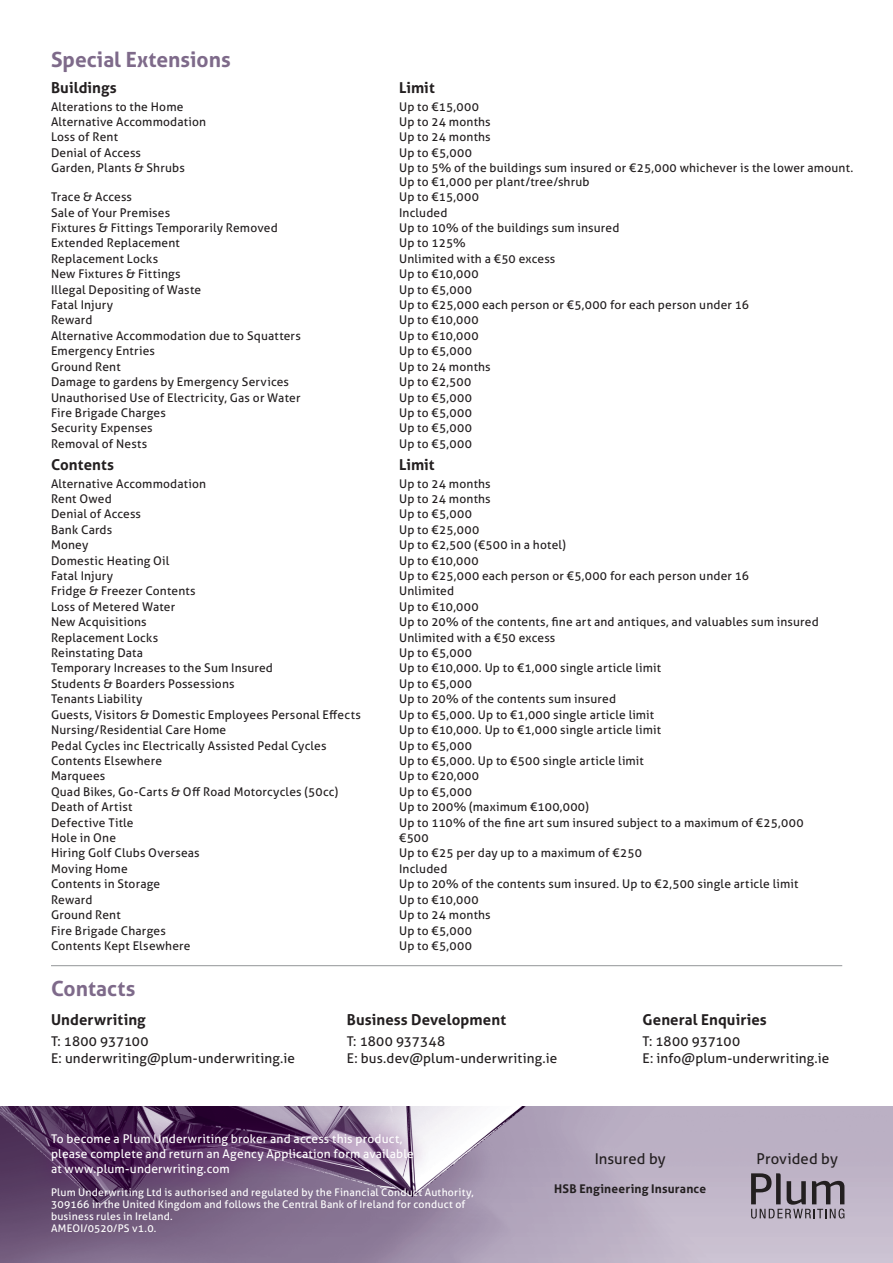
<style>
.page{position:relative;width:893px;height:1263px;background:#fff}
.page>*{position:absolute;margin:0;border:0;box-sizing:border-box;transform-origin:0 0}
.t1{font:700 21px "Aller";color:#7e6a8a}
.t2{font:700 15px "Aller";letter-spacing:.005em;color:#231f20}
.t3{font:14.85px "Aller";letter-spacing:.005em;color:#231f20}
.t4{font:13.5px/16.5px "Aller";letter-spacing:.01em;color:#231f20}
.t5{font:12px/13.5px "Aller";letter-spacing:.015em;color:#231f20}
.t6{font:12px/15px "Aller";letter-spacing:.015em;color:#fff}
.t7{font:700 12px "Aller";letter-spacing:.015em;color:#231f20}
.t8{font:10.5px/12px "Aller";letter-spacing:.02em;color:#fff}
</style>
<div class="page">
<img style="left:0;top:1107px;width:893px;height:156px">
<hr style="left:51px;top:965px;width:791px;height:1px;background:#939598">
<div style="left:33px;top:1115px;width:399px;height:79px;background:#600e69;opacity:.75"></div>
<svg style="left:751px;top:1173px;width:93px;height:45px;background:#8f8693"></svg>
<p class="t1" style="left:51px;top:46px;width:181px">Special Extensions</p>
<p class="t2" style="left:51px;top:78px;width:67px">Buildings</p>
<p class="t2" style="left:399px;top:78px;width:37px">Limit</p>
<p class="t5" style="left:51px;top:99px;width:134px">Alterations to the Home</p>
<p class="t5" style="left:399px;top:99px;width:81px">Up to €15,000</p>
<p class="t5" style="left:51px;top:115px;width:157px">Alternative Accommodation</p>
<p class="t5" style="left:399px;top:115px;width:93px">Up to 24 months</p>
<p class="t5" style="left:51px;top:130px;width:68px">Loss of Rent</p>
<p class="t5" style="left:399px;top:130px;width:93px">Up to 24 months</p>
<p class="t5" style="left:51px;top:146px;width:92px">Denial of Access</p>
<p class="t5" style="left:399px;top:146px;width:74px">Up to €5,000</p>
<p class="t5" style="left:51px;top:161px;width:135px">Garden, Plants &amp; Shrubs</p>
<p class="t5" style="left:399px;top:161px;width:456px">Up to 5% of the buildings sum insured or €25,000 whichever is the lower amount.<br>Up to €1,000 per plant/tree/shrub</p>
<p class="t5" style="left:51px;top:190px;width:83px">Trace &amp; Access</p>
<p class="t5" style="left:399px;top:190px;width:81px">Up to €15,000</p>
<p class="t5" style="left:51px;top:205px;width:121px">Sale of Your Premises</p>
<p class="t5" style="left:399px;top:205px;width:50px">Included</p>
<p class="t5" style="left:51px;top:221px;width:228px">Fixtures &amp; Fittings Temporarily Removed</p>
<p class="t5" style="left:399px;top:221px;width:222px">Up to 10% of the buildings sum insured</p>
<p class="t5" style="left:51px;top:236px;width:130px">Extended Replacement</p>
<p class="t5" style="left:399px;top:236px;width:68px">Up to 125%</p>
<p class="t5" style="left:51px;top:252px;width:109px">Replacement Locks</p>
<p class="t5" style="left:399px;top:252px;width:158px">Unlimited with a €50 excess</p>
<p class="t5" style="left:51px;top:267px;width:131px">New Fixtures &amp; Fittings</p>
<p class="t5" style="left:399px;top:267px;width:81px">Up to €10,000</p>
<p class="t5" style="left:51px;top:283px;width:152px">Illegal Depositing of Waste</p>
<p class="t5" style="left:399px;top:283px;width:74px">Up to €5,000</p>
<p class="t5" style="left:51px;top:298px;width:64px">Fatal Injury</p>
<p class="t5" style="left:399px;top:298px;width:352px">Up to €25,000 each person or €5,000 for each person under 16</p>
<p class="t5" style="left:51px;top:313px;width:43px">Reward</p>
<p class="t5" style="left:399px;top:313px;width:81px">Up to €10,000</p>
<p class="t5" style="left:51px;top:329px;width:251px">Alternative Accommodation due to Squatters</p>
<p class="t5" style="left:399px;top:329px;width:81px">Up to €10,000</p>
<p class="t5" style="left:51px;top:344px;width:105px">Emergency Entries</p>
<p class="t5" style="left:399px;top:344px;width:74px">Up to €5,000</p>
<p class="t5" style="left:51px;top:360px;width:71px">Ground Rent</p>
<p class="t5" style="left:399px;top:360px;width:93px">Up to 24 months</p>
<p class="t5" style="left:51px;top:375px;width:239px">Damage to gardens by Emergency Services</p>
<p class="t5" style="left:399px;top:375px;width:74px">Up to €2,500</p>
<p class="t5" style="left:51px;top:390px;width:251px">Unauthorised Use of Electricity, Gas or Water</p>
<p class="t5" style="left:399px;top:390px;width:74px">Up to €5,000</p>
<p class="t5" style="left:51px;top:406px;width:116px">Fire Brigade Charges</p>
<p class="t5" style="left:399px;top:406px;width:74px">Up to €5,000</p>
<p class="t5" style="left:51px;top:421px;width:103px">Security Expenses</p>
<p class="t5" style="left:399px;top:421px;width:74px">Up to €5,000</p>
<p class="t5" style="left:51px;top:437px;width:98px">Removal of Nests</p>
<p class="t5" style="left:399px;top:437px;width:74px">Up to €5,000</p>
<p class="t2" style="left:51px;top:455px;width:65px">Contents</p>
<p class="t2" style="left:399px;top:455px;width:37px">Limit</p>
<p class="t5" style="left:51px;top:476px;width:157px">Alternative Accommodation</p>
<p class="t5" style="left:399px;top:476px;width:93px">Up to 24 months</p>
<p class="t5" style="left:51px;top:492px;width:62px">Rent Owed</p>
<p class="t5" style="left:399px;top:492px;width:93px">Up to 24 months</p>
<p class="t5" style="left:51px;top:507px;width:92px">Denial of Access</p>
<p class="t5" style="left:399px;top:507px;width:74px">Up to €5,000</p>
<p class="t5" style="left:51px;top:523px;width:63px">Bank Cards</p>
<p class="t5" style="left:399px;top:523px;width:82px">Up to €25,000</p>
<p class="t5" style="left:51px;top:538px;width:39px">Money</p>
<p class="t5" style="left:399px;top:538px;width:168px">Up to €2,500 (€500 in a hotel)</p>
<p class="t5" style="left:51px;top:553px;width:120px">Domestic Heating Oil</p>
<p class="t5" style="left:399px;top:553px;width:81px">Up to €10,000</p>
<p class="t5" style="left:51px;top:569px;width:64px">Fatal Injury</p>
<p class="t5" style="left:399px;top:569px;width:352px">Up to €25,000 each person or €5,000 for each person under 16</p>
<p class="t5" style="left:51px;top:584px;width:146px">Fridge &amp; Freezer Contents</p>
<p class="t5" style="left:399px;top:584px;width:57px">Unlimited</p>
<p class="t5" style="left:51px;top:600px;width:126px">Loss of Metered Water</p>
<p class="t5" style="left:399px;top:600px;width:81px">Up to €10,000</p>
<p class="t5" style="left:51px;top:615px;width:97px">New Acquisitions</p>
<p class="t5" style="left:399px;top:615px;width:421px">Up to 20% of the contents, fine art and antiques, and valuables sum insured</p>
<p class="t5" style="left:51px;top:631px;width:109px">Replacement Locks</p>
<p class="t5" style="left:399px;top:631px;width:158px">Unlimited with a €50 excess</p>
<p class="t5" style="left:51px;top:646px;width:94px">Reinstating Data</p>
<p class="t5" style="left:399px;top:646px;width:74px">Up to €5,000</p>
<p class="t5" style="left:51px;top:661px;width:223px">Temporary Increases to the Sum Insured</p>
<p class="t5" style="left:399px;top:661px;width:264px">Up to €10,000. Up to €1,000 single article limit</p>
<p class="t5" style="left:51px;top:677px;width:185px">Students &amp; Boarders Possessions</p>
<p class="t5" style="left:399px;top:677px;width:74px">Up to €5,000</p>
<p class="t5" style="left:51px;top:692px;width:93px">Tenants Liability</p>
<p class="t5" style="left:399px;top:692px;width:219px">Up to 20% of the contents sum insured</p>
<p class="t5" style="left:51px;top:708px;width:311px">Guests, Visitors &amp; Domestic Employees Personal Effects</p>
<p class="t5" style="left:399px;top:708px;width:257px">Up to €5,000. Up to €1,000 single article limit</p>
<p class="t5" style="left:51px;top:723px;width:177px">Nursing/Residential Care Home</p>
<p class="t5" style="left:399px;top:723px;width:264px">Up to €10,000. Up to €1,000 single article limit</p>
<p class="t5" style="left:51px;top:738px;width:277px">Pedal Cycles inc Electrically Assisted Pedal Cycles</p>
<p class="t5" style="left:399px;top:738px;width:74px">Up to €5,000</p>
<p class="t5" style="left:51px;top:754px;width:113px">Contents Elsewhere</p>
<p class="t5" style="left:399px;top:754px;width:246px">Up to €5,000. Up to €500 single article limit</p>
<p class="t5" style="left:51px;top:769px;width:56px">Marquees</p>
<p class="t5" style="left:399px;top:769px;width:82px">Up to €20,000</p>
<p class="t5" style="left:51px;top:785px;width:289px">Quad Bikes, Go-Carts &amp; Off Road Motorcycles (50cc)</p>
<p class="t5" style="left:399px;top:785px;width:74px">Up to €5,000</p>
<p class="t5" style="left:51px;top:800px;width:83px">Death of Artist</p>
<p class="t5" style="left:399px;top:800px;width:191px">Up to 200% (maximum €100,000)</p>
<p class="t5" style="left:51px;top:816px;width:84px">Defective Title</p>
<p class="t5" style="left:399px;top:816px;width:406px">Up to 110% of the fine art sum insured subject to a maximum of €25,000</p>
<p class="t5" style="left:51px;top:831px;width:67px">Hole in One</p>
<p class="t5" style="left:399px;top:831px;width:31px">€500</p>
<p class="t5" style="left:51px;top:846px;width:150px">Hiring Golf Clubs Overseas</p>
<p class="t5" style="left:399px;top:846px;width:244px">Up to €25 per day up to a maximum of €250</p>
<p class="t5" style="left:51px;top:862px;width:78px">Moving Home</p>
<p class="t5" style="left:399px;top:862px;width:50px">Included</p>
<p class="t5" style="left:51px;top:877px;width:111px">Contents in Storage</p>
<p class="t5" style="left:399px;top:877px;width:401px">Up to 20% of the contents sum insured. Up to €2,500 single article limit</p>
<p class="t5" style="left:51px;top:893px;width:43px">Reward</p>
<p class="t5" style="left:399px;top:893px;width:81px">Up to €10,000</p>
<p class="t5" style="left:51px;top:908px;width:71px">Ground Rent</p>
<p class="t5" style="left:399px;top:908px;width:93px">Up to 24 months</p>
<p class="t5" style="left:51px;top:923px;width:116px">Fire Brigade Charges</p>
<p class="t5" style="left:399px;top:923px;width:74px">Up to €5,000</p>
<p class="t5" style="left:51px;top:939px;width:141px">Contents Kept Elsewhere</p>
<p class="t5" style="left:399px;top:939px;width:74px">Up to €5,000</p>
<p class="t1" style="left:51px;top:975px;width:86px">Contacts</p>
<p class="t2" style="left:51px;top:1011px;width:96px">Underwriting</p>
<p class="t4" style="left:51px;top:1033px;width:245px">T: 1800 937100<br>E: underwriting@plum-underwriting.ie</p>
<p class="t2" style="left:347px;top:1011px;width:161px">Business Development</p>
<p class="t4" style="left:347px;top:1033px;width:212px">T: 1800 937348<br>E: bus.dev@plum-underwriting.ie</p>
<p class="t2" style="left:643px;top:1011px;width:126px">General Enquiries</p>
<p class="t4" style="left:643px;top:1033px;width:188px">T: 1800 937100<br>E: info@plum-underwriting.ie</p>
<p class="t6" style="left:51px;top:1131px;width:364px">To become a Plum Underwriting broker and access this product, please complete and return an Agency Application form available at www.plum-underwriting.com</p>
<p class="t8" style="left:51px;top:1186px;width:424px">Plum Underwriting Ltd is authorised and regulated by the Financial Conduct Authority,<br>309166 in the United Kingdom and follows the Central Bank of Ireland for conduct of business rules in Ireland.</p>
<p class="t8" style="left:51px;top:1222px;width:107px">AMEOI/0520/PS v1.0.</p>
<p class="t3" style="left:595px;top:1150px;width:72px">Insured by</p>
<p class="t3" style="left:757px;top:1150px;width:83px">Provided by</p>
<p class="t7" style="left:554px;top:1181px;width:153px">HSB Engineering Insurance</p>
</div>
